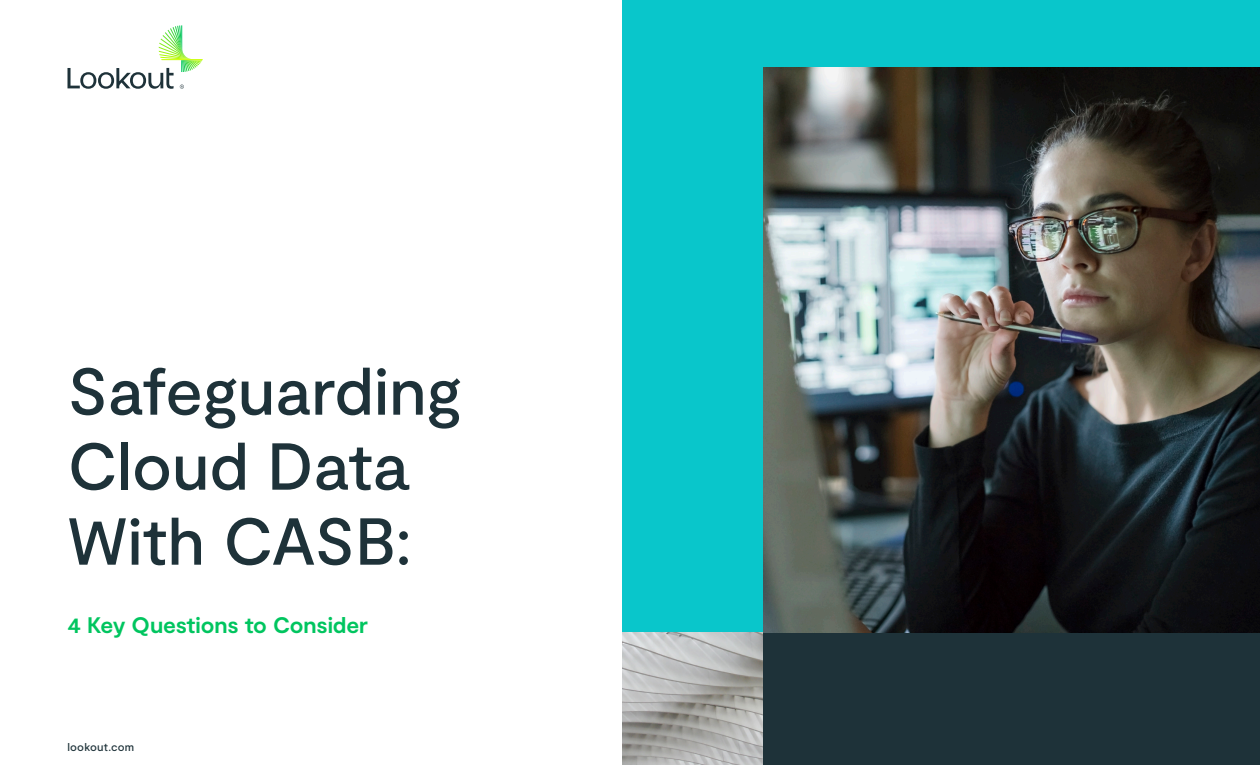
<style>
.page{position:relative;width:1260px;height:765px;background:#fff}
.page>*{position:absolute;margin:0;border:0;box-sizing:border-box;transform-origin:0 0}
.Cover_Page_Headline_-_Lookout_Black{font:500 66.25px/75px "Moderat";letter-spacing:-.005em;color:#1e3239}
.Cover_Page_Subhead_-_Lookout_Green{font:700 22.5px "Moderat";letter-spacing:-.005em;color:#00c55f}
.t1{font:500 11.25px "Moderat";letter-spacing:.015em;color:#1e3239}
</style>
<div class="page">
<svg style="left:68px;top:25px;width:135px;height:64px"></svg>
<div style="left:622px;top:0;width:638px;height:633px;background:#09c6cb"></div>
<img style="left:622px;top:633px;width:142px;height:132px">
<div style="left:764px;top:633px;width:496px;height:132px;background:#1e3239"></div>
<img style="left:764px;top:68px;width:496px;height:565px">
<p class="Cover_Page_Headline_-_Lookout_Black" style="left:68px;top:356px;width:396px">Safeguarding<br>Cloud Data<br>With CASB:</p>
<p class="Cover_Page_Subhead_-_Lookout_Green" style="left:68px;top:612px;width:302px">4 Key Questions to Consider</p>
<p class="t1" style="left:68px;top:741px;width:68px">lookout.com</p>
</div>
